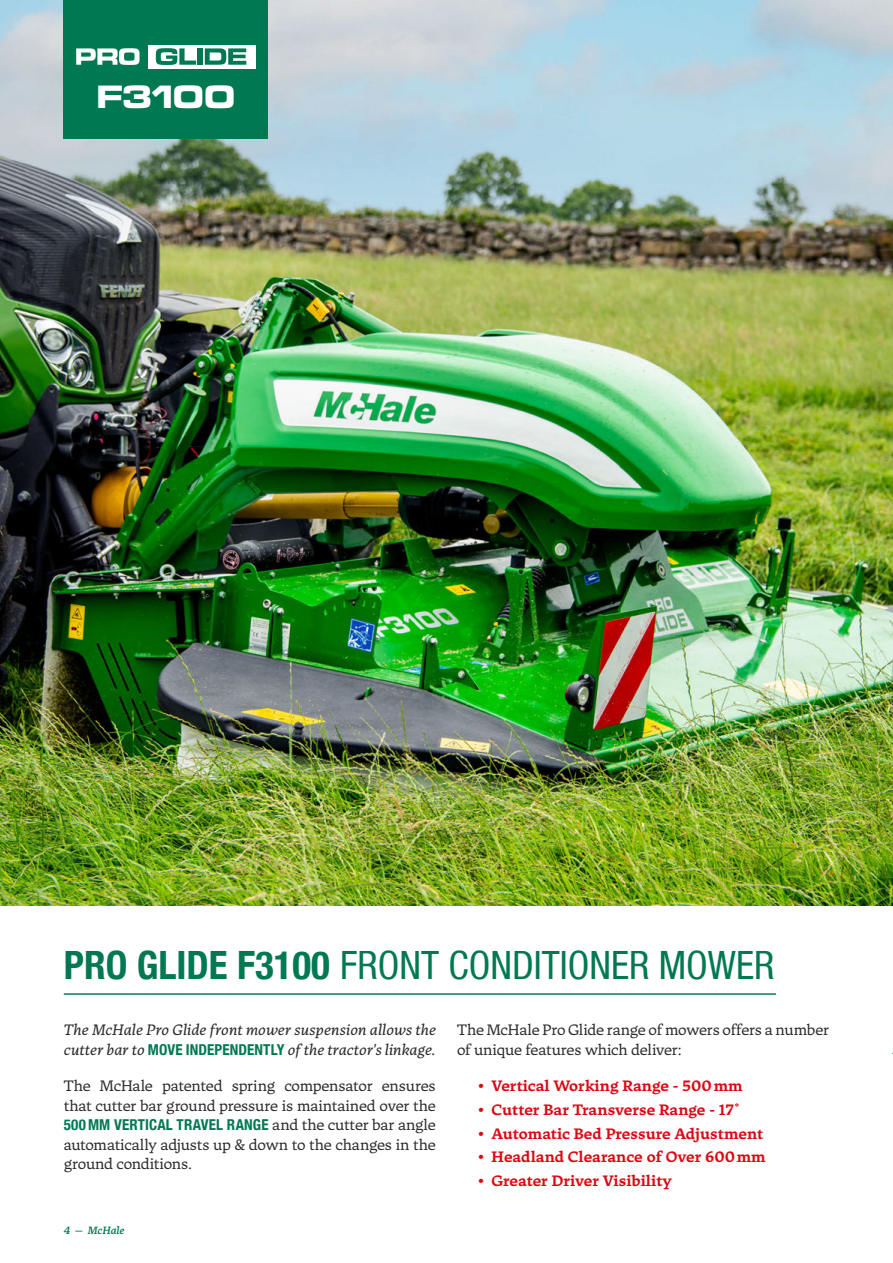
<style>
.page{position:relative;width:893px;height:1263px;background:#fff}
.page>*{position:absolute;margin:0;border:0;box-sizing:border-box;transform-origin:0 0}
.t1{font:condensed 39px "Helvetica Neue LT Com";color:#007953}
.body{font:33.6px "Microgramma D Bold Exte";letter-spacing:-.06em;color:#fff}
.t2{font:15px/19.5px "Tuna";letter-spacing:-.015em;color:#2e2d2c;text-align:justify}
.t3{font:700 15px "Tuna";color:#dc0814}
.t4{font:italic 15px/19.5px "Tuna";letter-spacing:.005em;color:#2e2d2c}
.t5{font:italic 500 10.5px "Tuna";letter-spacing:-.01em;color:#007953}
.s1{font-family:"Helvetica Neue";font-weight:700}
.s2{font-family:"Helvetica Neue LT Com";font-weight:700;font-style:normal;font-stretch:condensed;color:#007953}
.s3{font-family:"Helvetica Neue LT Com";font-weight:700;font-stretch:condensed;color:#007953}
</style>
<div class="page">
<img style="left:0;top:0;width:893px;height:906px">
<hr style="left:64px;top:993px;width:712px;height:2px;background:#00805b">
<div style="left:64px;top:0;width:204px;height:139px;background:#007953"></div>
<div style="left:148px;top:45px;width:107px;height:23px;background:#fff"></div>
<svg style="left:76px;top:48px;width:64px;height:17px"></svg>
<svg style="left:156px;top:48px;width:40px;height:17px"></svg>
<div style="left:197px;top:48px;width:5px;height:17px;background:#007953"></div>
<svg style="left:205px;top:48px;width:41px;height:17px"></svg>
<p class="body" style="left:97px;top:74px;width:140px">F3100</p>
<p class="t1" style="left:64px;top:943px;width:712px"><span class="s1">PRO GLIDE F3100</span> FRONT CONDITIONER MOWER</p>
<p class="t4" style="left:64px;top:1020px;width:374px">The McHale Pro Glide front mower suspension allows the cutter bar to <span class="s2">MOVE INDEPENDENTLY</span> of the tractor's linkage.</p>
<p class="t2" style="left:64px;top:1076px;width:374px">The McHale patented spring compensator ensures that cutter bar ground pressure is maintained over the <span class="s3">500 MM VERTICAL TRAVEL RANGE</span> and the cutter bar angle automatically adjusts up &amp; down to the changes in the ground conditions.</p>
<p class="t5" style="left:64px;top:1223px;width:62px">4 — McHale</p>
<p class="t2" style="left:457px;top:1020px;width:373px">The McHale Pro Glide range of mowers offers a number of unique features which deliver:</p>
<p class="t3" style="left:478px;top:1076px;width:266px">• Vertical Working Range - 500mm</p>
<p class="t3" style="left:478px;top:1100px;width:265px">• Cutter Bar Transverse Range - 17˚</p>
<p class="t3" style="left:478px;top:1124px;width:287px">• Automatic Bed Pressure Adjustment</p>
<p class="t3" style="left:478px;top:1148px;width:289px">• Headland Clearance of Over 600mm</p>
<p class="t3" style="left:478px;top:1171px;width:196px">• Greater Driver Visibility</p>
</div>
